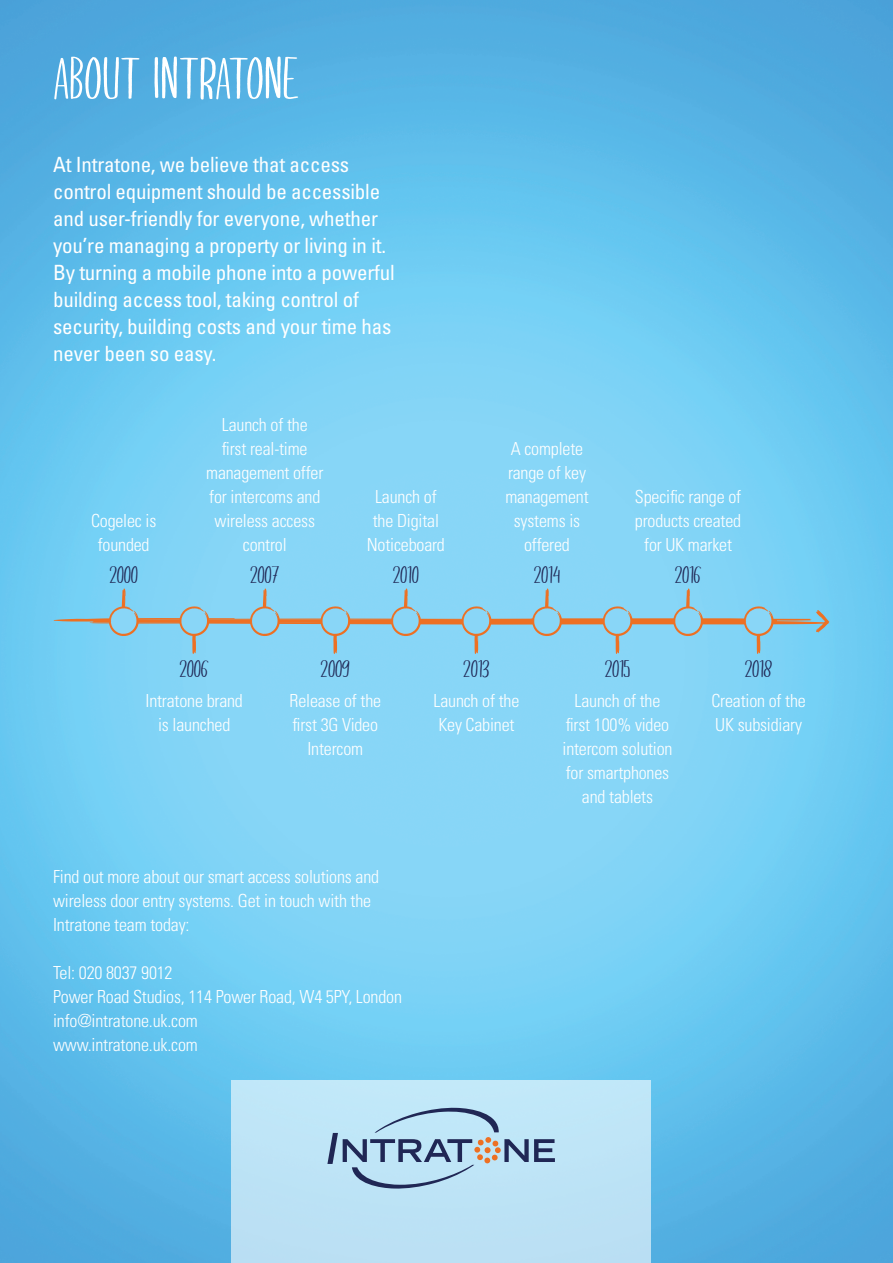
<style>
.page{position:relative;width:893px;height:1263px;background:#fff}
.page>*{position:absolute;margin:0;border:0;box-sizing:border-box;transform-origin:0 0}
.t1{font:60px "Melloner Fun";color:#fff}
.t2{font:24px "Melloner Fun";letter-spacing:-.01em;color:#202755}
.t3{font:condensed 21px/27px "Univers";letter-spacing:-.01em;color:#fff}
.t4{font:300 condensed 18px/24px "Univers";letter-spacing:-.01em;color:#fff;text-align:center}
</style>
<div class="page">
<img style="left:0;top:0;width:893px;height:1263px">
<div style="left:231px;top:1080px;width:420px;height:183px;background:#bce3f5"></div>
<svg style="left:327px;top:1107px;width:228px;height:82px"></svg>
<svg style="left:45px;top:588px;width:806px;height:67px;background:#8ccae2"></svg>
<p class="t1" style="left:53px;top:41px;width:248px">ABOUT INTRATONE</p>
<p class="t3" style="left:53px;top:151px;width:343px">At Intratone, we believe that access control equipment should be accessible and user-friendly for everyone, whether you’re managing a property or living in it.<br>By turning a mobile phone into a powerful building access tool, taking control of security, building costs and your time has never been so easy.</p>
<p class="t4" style="left:91px;top:508px;width:67px">Cogelec is founded</p>
<p class="t2" style="left:109px;top:559px;width:30px">2000</p>
<p class="t4" style="left:206px;top:413px;width:119px">Launch of the<br>first real-time management offer for intercoms and wireless access control</p>
<p class="t4" style="left:367px;top:485px;width:80px">Launch of the Digital<br>Noticeboard</p>
<p class="t4" style="left:505px;top:437px;width:85px">A complete range of key management systems is offered</p>
<p class="t4" style="left:635px;top:485px;width:108px">Specific range of products created for UK market</p>
<p class="t2" style="left:250px;top:559px;width:31px">2007</p>
<p class="t2" style="left:393px;top:559px;width:28px">2010</p>
<p class="t2" style="left:534px;top:559px;width:28px">2014</p>
<p class="t2" style="left:675px;top:559px;width:28px">2016</p>
<p class="t2" style="left:180px;top:653px;width:31px">2006</p>
<p class="t2" style="left:321px;top:653px;width:31px">2009</p>
<p class="t2" style="left:463px;top:653px;width:28px">2013</p>
<p class="t2" style="left:605px;top:653px;width:27px">2015</p>
<p class="t2" style="left:745px;top:653px;width:29px">2018</p>
<p class="t4" style="left:146px;top:689px;width:99px">Intratone brand is launched</p>
<p class="t4" style="left:290px;top:689px;width:93px">Release of the first 3G Video<br>Intercom</p>
<p class="t4" style="left:434px;top:689px;width:87px;text-align:left">Launch of the<br>Key Cabinet</p>
<p class="t4" style="left:562px;top:689px;width:112px">Launch of the first 100% video intercom solution for smartphones and tablets</p>
<p class="t4" style="left:711px;top:689px;width:96px;text-align:left">Creation of the<br>UK subsidiary</p>
<p class="t4" style="left:53px;top:865px;width:328px;text-align:left">Find out more about our smart access solutions and wireless door entry systems. Get in touch with the<br>Intratone team today:</p>
<p class="t4" style="left:53px;top:961px;width:121px">Tel: 020 8037 9012</p>
<p class="t4" style="left:53px;top:985px;width:350px">Power Road Studios, 114 Power Road, W4 5PY, London</p>
<p class="t4" style="left:53px;top:1009px;width:146px">info@intratone.uk.com</p>
<p class="t4" style="left:53px;top:1033px;width:146px">www.intratone.uk.com</p>
</div>
